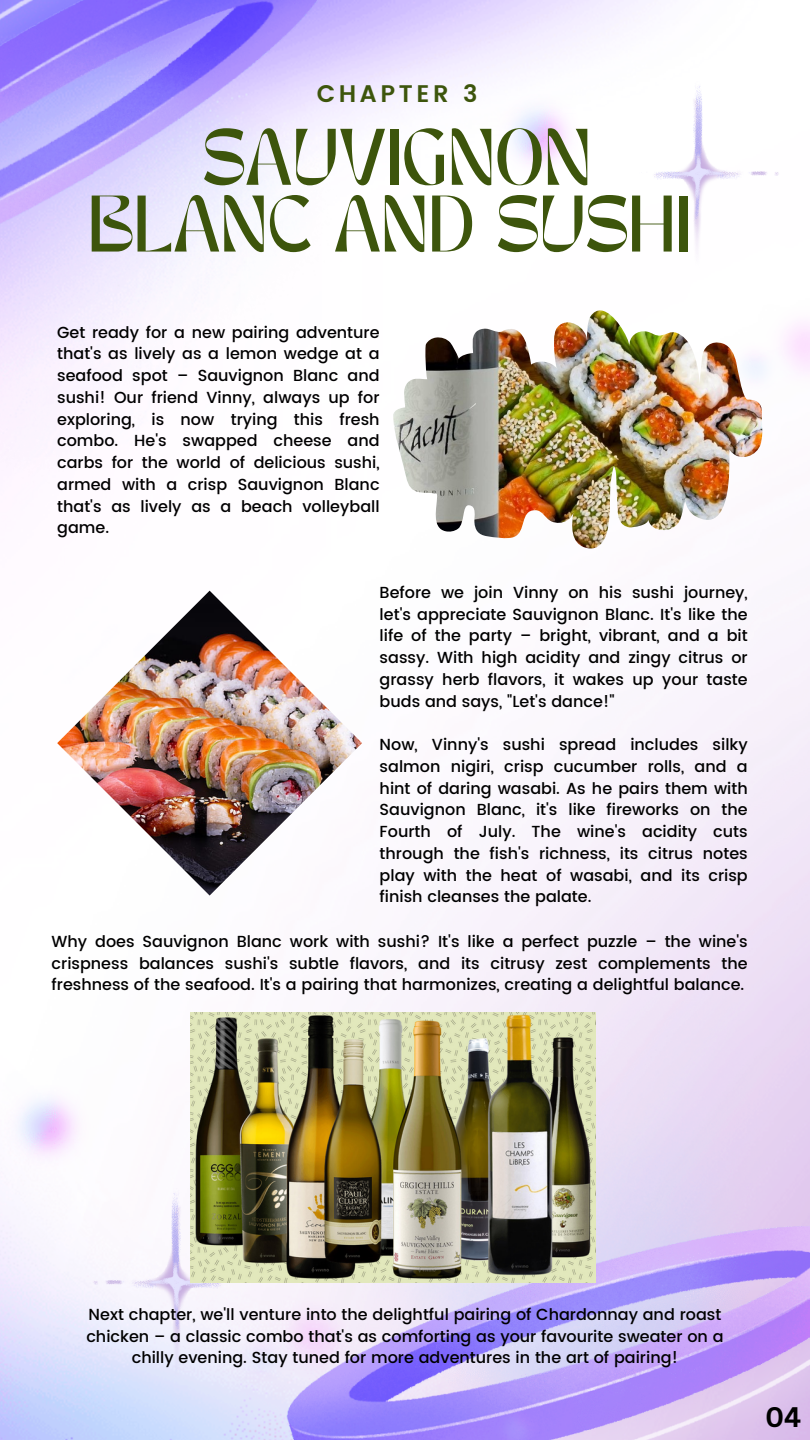
<style>
.page{position:relative;width:810px;height:1440px;background:#fff}
.page>*{position:absolute;margin:0;border:0;box-sizing:border-box;transform-origin:0 0}
.t1{font:56px/66.8px "TANMERINGUE";color:#3d550c;text-align:center}
.t2{font:700 27.6px "Canva Sans";color:#000}
.t3{font:600 24px "Poppins";letter-spacing:.15em;color:#3d550c}
.t4{font:500 16px/21.8px "Poppins";color:#000;text-align:justify}
</style>
<div class="page">
<img style="left:542px;top:950px;width:268px;height:490px">
<img style="left:0;top:0;width:458px;height:568px">
<img style="left:0;top:844px;width:542px;height:596px">
<img style="left:75px;top:1189px;width:161px;height:212px">
<img style="left:639px;top:81px;width:158px;height:209px">
<img style="left:393px;top:310px;width:371px;height:239px">
<img style="left:57px;top:591px;width:305px;height:305px">
<img style="left:191px;top:1012px;width:405px;height:270px">
<p class="t3" style="left:317px;top:80px;width:162px">CHAPTER 3</p>
<p class="t1" style="left:89px;top:133px;width:604px">SAUVIGNON<br>BLANC AND SUSHI</p>
<p class="t4" style="left:57px;top:321px;width:324px">Get ready for a new pairing adventure that's as lively as a lemon wedge at a seafood spot – Sauvignon Blanc and sushi! Our friend Vinny, always up for exploring, is now trying this fresh combo. He's swapped cheese and carbs for the world of delicious sushi, armed with a crisp Sauvignon Blanc that's as lively as a beach volleyball game.</p>
<p class="t4" style="left:380px;top:582px;width:370px">Before we join Vinny on his sushi journey, let's appreciate Sauvignon Blanc. It's like the life of the party – bright, vibrant, and a bit sassy. With high acidity and zingy citrus or grassy herb flavors, it wakes up your taste buds and says, "Let's dance!"</p>
<p class="t4" style="left:380px;top:734px;width:370px">Now, Vinny's sushi spread includes silky salmon nigiri, crisp cucumber rolls, and a hint of daring wasabi. As he pairs them with Sauvignon Blanc, it's like fireworks on the Fourth of July. The wine's acidity cuts through the fish's richness, its citrus notes play with the heat of wasabi, and its crisp finish cleanses the palate.</p>
<p class="t4" style="left:52px;top:930px;width:698px">Why does Sauvignon Blanc work with sushi? It's like a perfect puzzle – the wine's crispness balances sushi's subtle flavors, and its citrusy zest complements the freshness of the seafood. It's a pairing that harmonizes, creating a delightful balance.</p>
<p class="t4" style="left:86px;top:1303px;width:639px;text-align:center">Next chapter, we'll venture into the delightful pairing of Chardonnay and roast chicken – a classic combo that's as comforting as your favourite sweater on a chilly evening. Stay tuned for more adventures in the art of pairing!</p>
<p class="t2" style="left:765px;top:1398px;width:38px">04</p>
</div>
